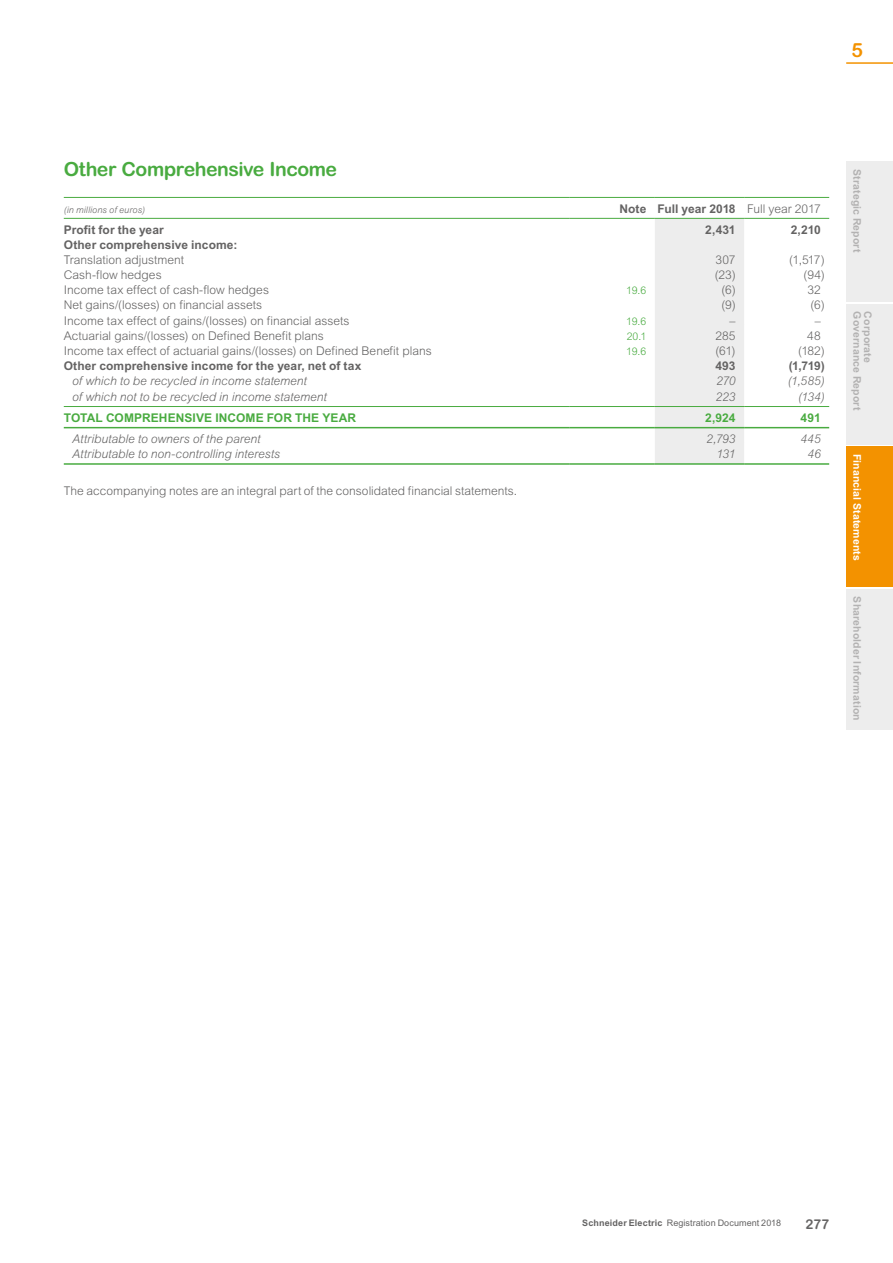
<style>
.page{position:relative;width:893px;height:1263px;background:#fff}
.page>*{position:absolute;margin:0;border:0;box-sizing:border-box;transform-origin:0 0}
.t1{font:700 19.5px "Arial Rounded MT Pro";letter-spacing:-.025em;color:#49ab40}
.t2{font:700 19.5px "Arial Rounded MT Pro";color:#f39200}
.t3{font:700 13.5px "Arial Rounded MT Pro";color:#646363}
.t4{font:300 12px "Arial MT Pro";color:#646363}
.t5{font:italic 300 12px "Arial MT Pro";color:#646363}
.t6{font:700 12px "Arial MT Pro";letter-spacing:.005em;color:#646363}
.t7{font:700 12px "Arial MT Pro";letter-spacing:.005em;color:#49ab40}
.t8{font:700 10.5px "Arial MT Pro";letter-spacing:.01em;color:#b3b2b2}
.t9{font:700 10.5px "Arial MT Pro";letter-spacing:.01em;color:#fff}
.t10{font:300 10.5px "Arial MT Pro";letter-spacing:-.03em;color:#49ab40}
.t11{font:9px "Arial MT Pro";letter-spacing:.01em;color:#646363}
.t12{font:italic 300 9px "Arial MT Pro";letter-spacing:.01em;color:#646363}
.s1{font-weight:300}
.s2{font-weight:700}
</style>
<div class="page">
<div style="left:846px;top:304px;width:47px;height:140px;background:#ededed"></div>
<div style="left:846px;top:446px;width:47px;height:141px;background:#f39200"></div>
<div style="left:846px;top:589px;width:47px;height:140px;background:#ededed"></div>
<div style="left:846px;top:162px;width:47px;height:140px;background:#ededed"></div>
<hr style="left:846px;top:62px;width:47px;height:2px;background:#f39200">
<div style="left:655px;top:219px;width:89px;height:244px;background:#ededed"></div>
<hr style="left:64px;top:197px;width:506px;height:1px;background:#49ab40">
<hr style="left:64px;top:218px;width:506px;height:1px;background:#49ab40">
<hr style="left:64px;top:406px;width:506px;height:1px;background:#49ab40">
<hr style="left:570px;top:406px;width:85px;height:1px;background:#49ab40">
<hr style="left:655px;top:406px;width:89px;height:1px;background:#49ab40">
<hr style="left:744px;top:406px;width:85px;height:1px;background:#49ab40">
<hr style="left:64px;top:427px;width:506px;height:1px;background:#49ab40">
<hr style="left:570px;top:427px;width:85px;height:1px;background:#49ab40">
<hr style="left:655px;top:427px;width:89px;height:1px;background:#49ab40">
<hr style="left:744px;top:427px;width:85px;height:1px;background:#49ab40">
<hr style="left:64px;top:463px;width:506px;height:2px;background:#49ab40">
<hr style="left:570px;top:463px;width:85px;height:2px;background:#49ab40">
<hr style="left:655px;top:463px;width:89px;height:2px;background:#49ab40">
<hr style="left:744px;top:463px;width:85px;height:2px;background:#49ab40">
<hr style="left:570px;top:197px;width:85px;height:1px;background:#49ab40">
<hr style="left:655px;top:197px;width:89px;height:1px;background:#49ab40">
<hr style="left:744px;top:197px;width:85px;height:1px;background:#49ab40">
<hr style="left:570px;top:218px;width:85px;height:1px;background:#49ab40">
<hr style="left:655px;top:218px;width:89px;height:1px;background:#49ab40">
<hr style="left:744px;top:218px;width:85px;height:1px;background:#49ab40">
<h1 class="t2" style="left:851px;top:39px;width:13px">5</h1>
<h1 class="t1" style="left:64px;top:157px;width:275px">Other Comprehensive Income</h1>
<p class="t12" style="left:64px;top:204px;width:83px">(in millions of euros)</p>
<p class="t6" style="left:619px;top:201px;width:203px">Note Full year 2018 <span class="s1">Full year 2017</span></p>
<p class="t6" style="left:64px;top:222px;width:102px">Profit for the year</p>
<p class="t6" style="left:705px;top:222px;width:32px">2,431</p>
<p class="t6" style="left:791px;top:222px;width:32px">2,210</p>
<p class="t6" style="left:64px;top:237px;width:175px">Other comprehensive income:</p>
<p class="t4" style="left:64px;top:252px;width:122px">Translation adjustment</p>
<p class="t4" style="left:716px;top:252px;width:22px">307</p>
<p class="t4" style="left:789px;top:252px;width:37px">(1,517)</p>
<p class="t4" style="left:64px;top:267px;width:99px">Cash-flow hedges</p>
<p class="t4" style="left:715px;top:267px;width:22px">(23)</p>
<p class="t4" style="left:804px;top:267px;width:23px">(94)</p>
<p class="t4" style="left:64px;top:283px;width:207px">Income tax effect of cash-flow hedges</p>
<p class="t10" style="left:626px;top:284px;width:22px">19.6</p>
<p class="t4" style="left:721px;top:283px;width:16px">(6)</p>
<p class="t4" style="left:807px;top:283px;width:15px">32</p>
<p class="t4" style="left:64px;top:298px;width:200px">Net gains/(losses) on financial assets</p>
<p class="t4" style="left:721px;top:298px;width:16px">(9)</p>
<p class="t4" style="left:810px;top:298px;width:16px">(6)</p>
<p class="t4" style="left:64px;top:313px;width:287px">Income tax effect of gains/(losses) on financial assets</p>
<p class="t10" style="left:626px;top:314px;width:22px">19.6</p>
<p class="t4" style="left:730px;top:313px;width:7px">–</p>
<p class="t4" style="left:815px;top:313px;width:7px">–</p>
<p class="t4" style="left:64px;top:328px;width:262px">Actuarial gains/(losses) on Defined Benefit plans</p>
<p class="t10" style="left:627px;top:330px;width:21px">20.1</p>
<p class="t4" style="left:715px;top:328px;width:22px">285</p>
<p class="t4" style="left:807px;top:328px;width:15px">48</p>
<p class="t4" style="left:64px;top:343px;width:369px">Income tax effect of actuarial gains/(losses) on Defined Benefit plans</p>
<p class="t10" style="left:626px;top:345px;width:22px">19.6</p>
<p class="t4" style="left:715px;top:343px;width:22px">(61)</p>
<p class="t4" style="left:798px;top:343px;width:28px">(182)</p>
<p class="t6" style="left:64px;top:359px;width:299px">Other comprehensive income for the year, net of tax</p>
<p class="t6" style="left:715px;top:359px;width:22px">493</p>
<p class="t6" style="left:789px;top:359px;width:37px">(1,719)</p>
<p class="t5" style="left:72px;top:374px;width:236px">of which to be recycled in income statement</p>
<p class="t5" style="left:716px;top:374px;width:21px">270</p>
<p class="t5" style="left:788px;top:374px;width:38px">(1,585)</p>
<p class="t5" style="left:72px;top:389px;width:256px">of which not to be recycled in income statement</p>
<p class="t5" style="left:716px;top:389px;width:21px">223</p>
<p class="t5" style="left:798px;top:389px;width:28px">(134)</p>
<p class="t7" style="left:64px;top:410px;width:294px">TOTAL COMPREHENSIVE INCOME FOR THE YEAR</p>
<p class="t7" style="left:705px;top:410px;width:32px">2,924</p>
<p class="t7" style="left:801px;top:410px;width:22px">491</p>
<p class="t5" style="left:72px;top:432px;width:190px">Attributable to owners of the parent</p>
<p class="t5" style="left:706px;top:432px;width:31px">2,793</p>
<p class="t5" style="left:800px;top:432px;width:22px">445</p>
<p class="t5" style="left:72px;top:447px;width:209px">Attributable to non-controlling interests</p>
<p class="t5" style="left:717px;top:447px;width:21px">131</p>
<p class="t5" style="left:807px;top:447px;width:15px">46</p>
<p class="t4" style="left:64px;top:483px;width:455px">The accompanying notes are an integral part of the consolidated financial statements.</p>
<p class="t8" style="left:863px;top:169px;width:85px;rotate:90deg">Strategic Report</p>
<p class="t8" style="left:863px;top:311px;width:100px;rotate:90deg">Governance Report</p>
<p class="t8" style="left:874px;top:311px;width:53px;rotate:90deg">Corporate</p>
<p class="t9" style="left:863px;top:454px;width:108px;rotate:90deg">Financial Statements</p>
<p class="t8" style="left:863px;top:596px;width:126px;rotate:90deg">Shareholder Information</p>
<p class="t11" style="left:582px;top:1217px;width:200px"><span class="s2">Schneider Electric</span> Registration Document 2018</p>
<p class="t3" style="left:805px;top:1216px;width:25px">277</p>
</div>
